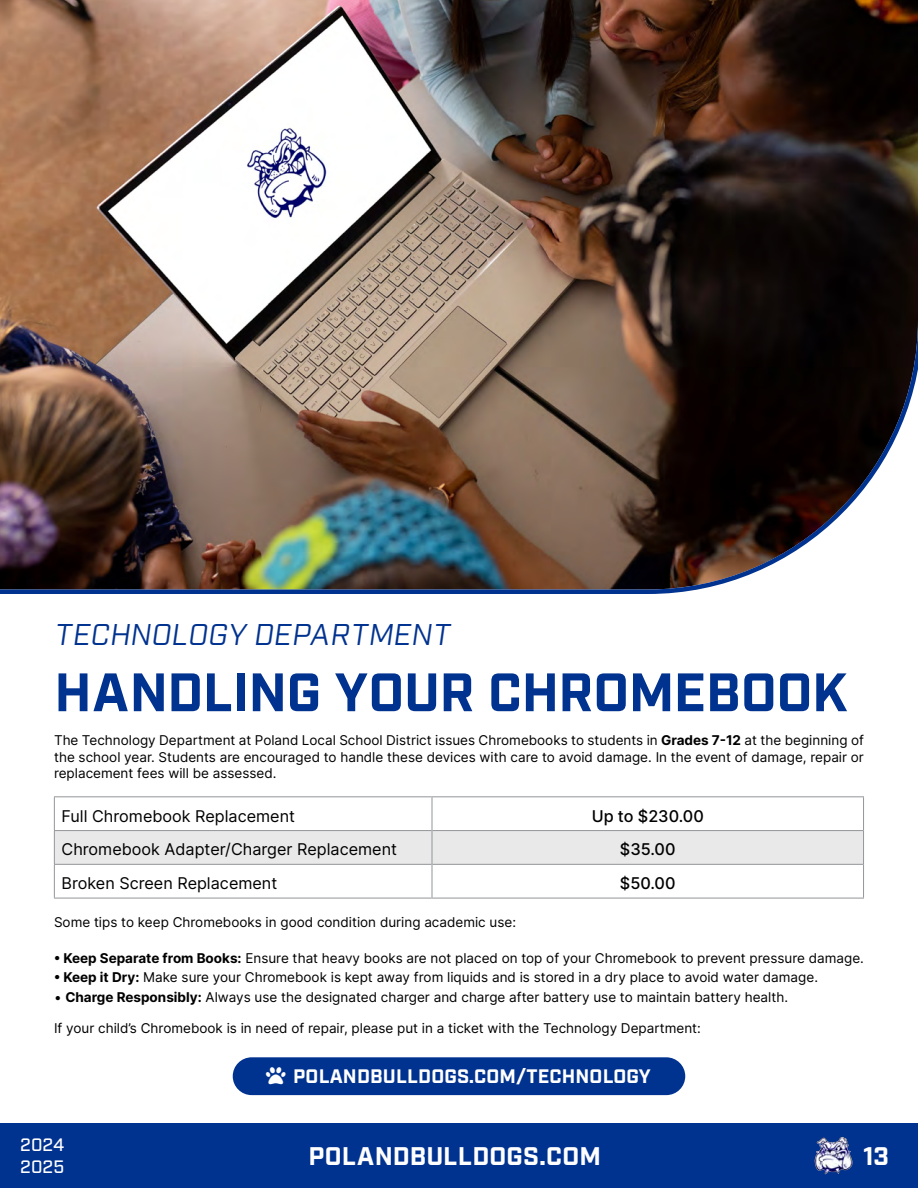
<style>
.page{position:relative;width:918px;height:1188px;background:#fff}
.page>*{position:absolute;margin:0;border:0;box-sizing:border-box;transform-origin:0 0}
.Block_Title{font:700 54px "Industry";letter-spacing:-.005em;color:#00328f}
.Block_Title-2{font:30px "Industry";color:#00328f}
.t1{font:700 25.5px "Industry";letter-spacing:.01em;color:#fff}
.Body_Topic_Header_Blue{font:700 19.5px "Industry";letter-spacing:.01em;color:#fff}
.t2{font:500 18px/21.6px "Industry";letter-spacing:.005em;color:#fff}
.Table_Left{font:16.2px "Inter";color:#000}
.Table_Right{font:500 16.2px "Inter";color:#000}
.Body{font:13.5px/16.5px "Inter";color:#000;text-align:justify}
.s1{font-weight:700}
</style>
<div class="page">
<div style="left:0;top:1123px;width:918px;height:65px;background:#00328f"></div>
<img style="left:814px;top:1136px;width:39px;height:39px">
<img style="left:0;top:0;width:918px;height:594px">
<div style="left:55px;top:831px;width:808px;height:33px;background:#e9e9ea"></div>
<hr style="left:54px;top:796px;width:378px;height:1px;background:#939598">
<hr style="left:54px;top:797px;width:1px;height:33px;background:#939598">
<hr style="left:54px;top:830px;width:378px;height:1px;background:#939598">
<hr style="left:54px;top:831px;width:1px;height:33px;background:#939598">
<hr style="left:432px;top:830px;width:431px;height:1px;background:#939598">
<hr style="left:54px;top:864px;width:378px;height:1px;background:#939598">
<hr style="left:54px;top:865px;width:1px;height:33px;background:#939598">
<hr style="left:432px;top:864px;width:431px;height:1px;background:#939598">
<hr style="left:54px;top:898px;width:378px;height:1px;background:#939598">
<hr style="left:432px;top:796px;width:432px;height:1px;background:#939598">
<hr style="left:432px;top:797px;width:1px;height:34px;background:#939598">
<hr style="left:863px;top:797px;width:1px;height:34px;background:#939598">
<hr style="left:432px;top:831px;width:1px;height:33px;background:#939598">
<hr style="left:863px;top:831px;width:1px;height:33px;background:#939598">
<hr style="left:432px;top:864px;width:1px;height:34px;background:#939598">
<hr style="left:863px;top:864px;width:1px;height:34px;background:#939598">
<hr style="left:432px;top:898px;width:432px;height:1px;background:#939598">
<div style="left:233px;top:1057px;width:452px;height:38px;background:#00328f;border-radius:19px"></div>
<h2 class="Block_Title-2" style="left:54px;top:617px;width:402px">TECHNOLOGY DEPARTMENT</h2>
<h2 class="Block_Title" style="left:54px;top:660px;width:795px">HANDLING YOUR CHROMEBOOK</h2>
<p class="Body" style="left:54px;top:732px;width:812px">The Technology Department at Poland Local School District issues Chromebooks to students in <span class="s1">Grades 7-12</span> at the beginning of the school year. Students are encouraged to handle these devices with care to avoid damage. In the event of damage, repair or replacement fees will be assessed.</p>
<p class="Table_Left" style="left:62px;top:804px;width:235px">Full Chromebook Replacement</p>
<p class="Table_Right" style="left:592px;top:804px;width:114px">Up to $230.00</p>
<p class="Table_Left" style="left:62px;top:838px;width:337px">Chromebook Adapter/Charger Replacement</p>
<p class="Table_Right" style="left:620px;top:838px;width:57px">$35.00</p>
<p class="Table_Left" style="left:62px;top:871px;width:217px">Broken Screen Replacement</p>
<p class="Table_Right" style="left:620px;top:871px;width:57px">$50.00</p>
<p class="Body" style="left:54px;top:913px;width:464px">Some tips to keep Chromebooks in good condition during academic use:</p>
<p class="Body" style="left:54px;top:949px;width:812px"><span class="s1">• Keep Separate from Books:</span> Ensure that heavy books are not placed on top of your Chromebook to prevent pressure damage.</p>
<p class="Body" style="left:54px;top:969px;width:766px"><span class="s1">• Keep it Dry:</span> Make sure your Chromebook is kept away from liquids and is stored in a dry place to avoid water damage.</p>
<p class="Body" style="left:54px;top:988px;width:736px">• <span class="s1">Charge Responsibly:</span> Always use the designated charger and charge after battery use to maintain battery health.</p>
<p class="Body" style="left:54px;top:1020px;width:648px">If your child’s Chromebook is in need of repair, please put in a ticket with the Technology Department:</p>
<h2 class="Body_Topic_Header_Blue" style="left:293px;top:1065px;width:359px">POLANDBULLDOGS.COM/TECHNOLOGY</h2>
<h3 class="t2" style="left:20px;top:1135px;width:46px">2024<br>2025</h3>
<h3 class="t1" style="left:863px;top:1141px;width:27px">13</h3>
<h3 class="t1" style="left:308px;top:1141px;width:294px">POLANDBULLDOGS.COM</h3>
</div>
